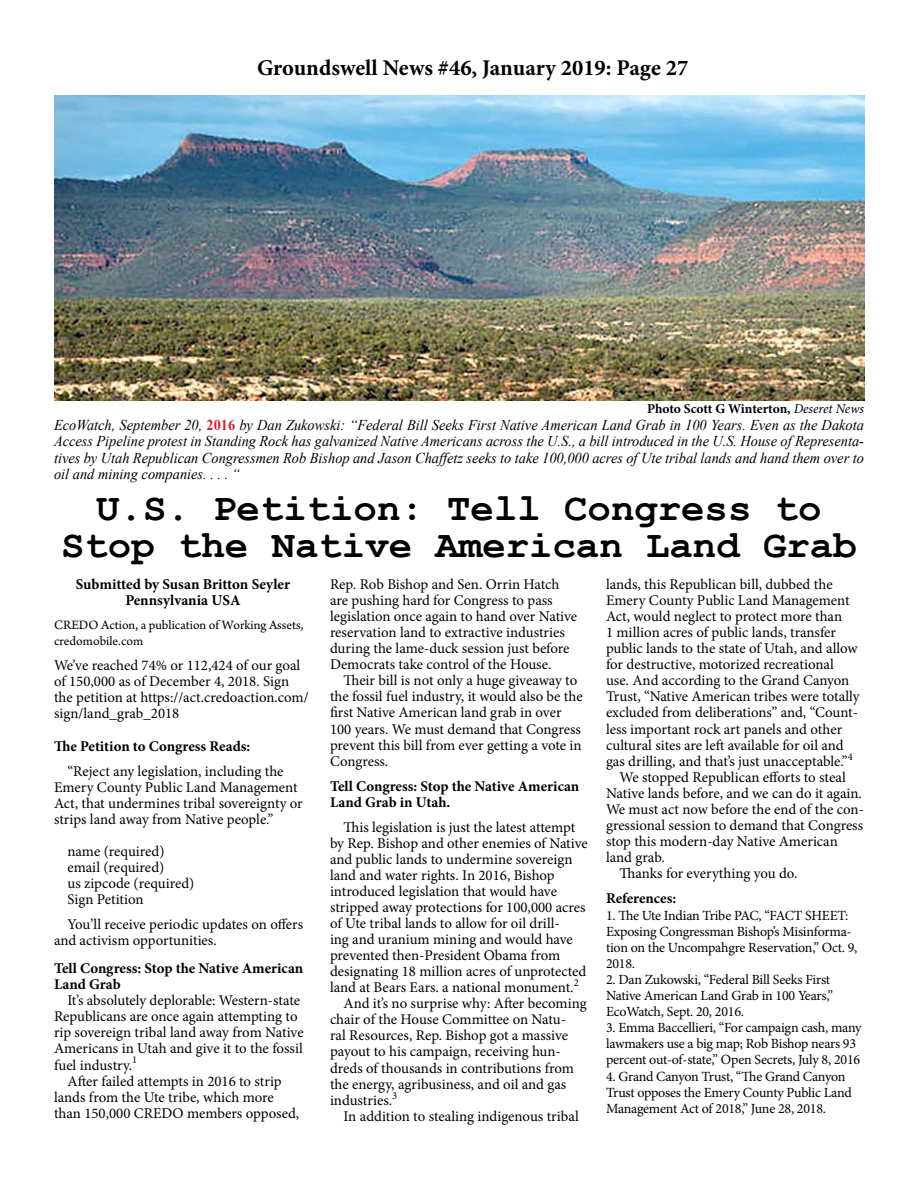
<style>
.page{position:relative;width:918px;height:1188px;background:#fff}
.page>*{position:absolute;margin:0;border:0;box-sizing:border-box;transform-origin:0 0}
.t1{font:700 39px/37.5px "Courier New";color:#000;text-align:center}
.t2{font:700 22.5px "Minion Pro";color:#000}
.t3{font:italic 15px/16.5px "Times New Roman";color:#000;text-align:justify;scale:.96 1}
.t4{font:700 15px/16px "Minion Pro";color:#000;text-align:center}
.t5{font:14.85px/16px "Minion Pro";letter-spacing:-.005em;color:#000}
.t6{font:700 14.85px/16px "Minion Pro";letter-spacing:-.005em;color:#000}
.t7{font:13.95px/16px "Minion Pro";letter-spacing:-.015em;color:#000}
.t8{font:13.5px/16px "Arno Pro";color:#000}
.t9{font:700 13.5px "Minion Pro";letter-spacing:-.01em;color:#000}
.s1{font-weight:400;font-style:italic}
.s2{font-weight:700;font-style:normal;color:#d2232a}
</style>
<div class="page">
<img style="left:54px;top:95px;width:811px;height:306px">
<h2 class="t2" style="left:257px;top:52px;width:433px">Groundswell News #46, January 2019: Page 27</h2>
<p class="t9" style="left:647px;top:399px;width:218px">Photo Scott G Winterton, <span class="s1">Deseret News</span></p>
<p class="t3" style="left:54px;top:416px;width:845px">EcoWatch, September 20, <span class="s2">2016</span> by Dan Zukowski: “Federal Bill Seeks First Native American Land Grab in 100 Years. Even as the Dakota Access Pipeline protest in Standing Rock has galvanized Native Americans across the U.S., a bill introduced in the U.S. House of Representa&shy;tives by Utah Republican Congressmen Rob Bishop and Jason Chaffetz seeks to take 100,000 acres of Ute tribal lands and hand them over to oil and mining companies. . . . “</p>
<h1 class="t1" style="left:61px;top:487px;width:797px">U.S. Petition: Tell Congress to<br>Stop the Native American Land Grab</h1>
<p class="t4" style="left:76px;top:576px;width:216px">Submitted by Susan Britton Seyler<br>Pennsylvania USA</p>
<p class="t8" style="left:54px;top:618px;width:251px">CREDO Action, a publication of Working Assets, credomobile.com</p>
<p class="t5" style="left:54px;top:658px;width:256px">We’ve reached 74% or 112,424 of our goal of 150,000 as of December 4, 2018. Sign the petition at https://act.credoaction.com/ sign/land_grab_2018</p>
<p class="t6" style="left:54px;top:738px;width:198px">The Petition to Congress Reads:</p>
<p class="t5" style="left:54px;top:763px;width:250px;text-indent:13px">“Reject any legislation, including the Emery County Public Land Management Act, that undermines tribal sovereignty or strips land away from Native people.”</p>
<p class="t5" style="left:67px;top:843px;width:128px">name (required) email (required)<br>us zipcode (required)<br>Sign Petition</p>
<p class="t5" style="left:54px;top:916px;width:251px;text-indent:13px">You’ll receive periodic updates on offers and activism opportunities.</p>
<p class="t6" style="left:54px;top:960px;width:251px">Tell Congress: Stop the Native American<br>Land Grab</p>
<p class="t5" style="left:54px;top:993px;width:251px;text-indent:13px">It’s absolutely deplorable: Western-state Republicans are once again attempting to rip sovereign tribal land away from Native Americans in Utah and give it to the fossil fuel industry.<sup>1</sup></p>
<p class="t5" style="left:54px;top:1073px;width:247px;text-indent:13px">After failed attempts in 2016 to strip lands from the Ute tribe, which more than 150,000 CREDO members opposed,</p>
<p class="t5" style="left:330px;top:576px;width:249px">Rep. Rob Bishop and Sen. Orrin Hatch are pushing hard for Congress to pass legislation once again to hand over Native reservation land to extractive industries during the lame-duck session just before Democrats take control of the House.</p>
<p class="t5" style="left:330px;top:673px;width:254px;text-indent:13px">Their bill is not only a huge giveaway to the fossil fuel industry, it would also be the first Native American land grab in over 100 years. We must demand that Congress prevent this bill from ever getting a vote in Congress.</p>
<p class="t6" style="left:330px;top:778px;width:251px">Tell Congress: Stop the Native American<br>Land Grab in Utah.</p>
<p class="t5" style="left:344px;top:819px;width:233px">This legislation is just the latest attempt</p>
<p class="t5" style="left:330px;top:835px;width:259px">by Rep. Bishop and other enemies of Native</p>
<p class="t5" style="left:330px;top:851px;width:244px">and public lands to undermine sovereign</p>
<p class="t5" style="left:330px;top:867px;width:226px">land and water rights. In 2016, Bishop</p>
<p class="t5" style="left:330px;top:883px;width:229px">introduced legislation that would have</p>
<p class="t5" style="left:330px;top:899px;width:257px">stripped away protections for 100,000 acres</p>
<p class="t5" style="left:330px;top:915px;width:231px">of Ute tribal lands to allow for oil drill-</p>
<p class="t5" style="left:330px;top:931px;width:244px">ing and uranium mining and would have</p>
<p class="t5" style="left:330px;top:948px;width:232px">prevented then-President Obama from</p>
<p class="t5" style="left:330px;top:964px;width:258px">designating 18 million acres of unprotected</p>
<p class="t5" style="left:330px;top:980px;width:250px">land at Bears Ears. a national monument.<sup>2</sup></p>
<p class="t5" style="left:344px;top:996px;width:245px">And it’s no surprise why: After becoming</p>
<p class="t5" style="left:330px;top:1012px;width:237px">chair of the House Committee on Natu-</p>
<p class="t5" style="left:330px;top:1028px;width:240px">ral Resources, Rep. Bishop got a massive</p>
<p class="t5" style="left:330px;top:1044px;width:232px">payout to his campaign, receiving hun-</p>
<p class="t5" style="left:330px;top:1060px;width:246px">dreds of thousands in contributions from</p>
<p class="t5" style="left:330px;top:1076px;width:238px">the energy, agribusiness, and oil and gas</p>
<p class="t5" style="left:330px;top:1092px;width:69px">industries.<sup>3</sup></p>
<p class="t5" style="left:344px;top:1108px;width:237px">In addition to stealing indigenous tribal</p>
<p class="t5" style="left:606px;top:576px;width:228px">lands, this Republican bill, dubbed the</p>
<p class="t5" style="left:606px;top:592px;width:245px">Emery County Public Land Management</p>
<p class="t5" style="left:606px;top:608px;width:238px">Act, would neglect to protect more than</p>
<p class="t5" style="left:606px;top:625px;width:232px">1 million acres of public lands, transfer</p>
<p class="t5" style="left:606px;top:641px;width:253px">public lands to the state of Utah, and allow</p>
<p class="t5" style="left:606px;top:657px;width:229px">for destructive, motorized recreational</p>
<p class="t5" style="left:606px;top:673px;width:245px">use. And according to the Grand Canyon</p>
<p class="t5" style="left:606px;top:689px;width:255px">Trust, “Native American tribes were totally</p>
<p class="t5" style="left:606px;top:705px;width:254px">excluded from deliberations” and, “Count-</p>
<p class="t5" style="left:606px;top:721px;width:238px">less important rock art panels and other</p>
<p class="t5" style="left:606px;top:737px;width:239px">cultural sites are left available for oil and</p>
<p class="t5" style="left:606px;top:753px;width:248px">gas drilling, and that’s just unacceptable.”<sup>4</sup></p>
<p class="t5" style="left:620px;top:769px;width:228px">We stopped Republican efforts to steal</p>
<p class="t5" style="left:606px;top:785px;width:257px">Native lands before, and we can do it again.</p>
<p class="t5" style="left:606px;top:801px;width:259px">We must act now before the end of the con-</p>
<p class="t5" style="left:606px;top:817px;width:259px">gressional session to demand that Congress</p>
<p class="t5" style="left:606px;top:833px;width:233px">stop this modern-day Native American</p>
<p class="t5" style="left:606px;top:849px;width:60px">land grab.</p>
<p class="t5" style="left:620px;top:865px;width:180px">Thanks for everything you do.</p>
<p class="t6" style="left:606px;top:890px;width:72px">References:</p>
<p class="t7" style="left:606px;top:908px;width:253px">1. The Ute Indian Tribe PAC, “FACT SHEET:<br>Exposing Congressman Bishop’s Misinforma&shy;tion on the Uncompahgre Reservation,” Oct. 9, 2018.</p>
<p class="t7" style="left:606px;top:972px;width:229px">2. Dan Zukowski, “Federal Bill Seeks First<br>Native American Land Grab in 100 Years,”<br>EcoWatch, Sept. 20, 2016.</p>
<p class="t7" style="left:606px;top:1020px;width:257px">3. Emma Baccellieri, “For campaign cash, many lawmakers use a big map; Rob Bishop nears 93 percent out-of-state,” Open Secrets, July 8, 2016</p>
<p class="t7" style="left:606px;top:1068px;width:247px">4. Grand Canyon Trust, “The Grand Canyon<br>Trust opposes the Emery County Public Land<br>Management Act of 2018,” June 28, 2018.</p>
</div>
